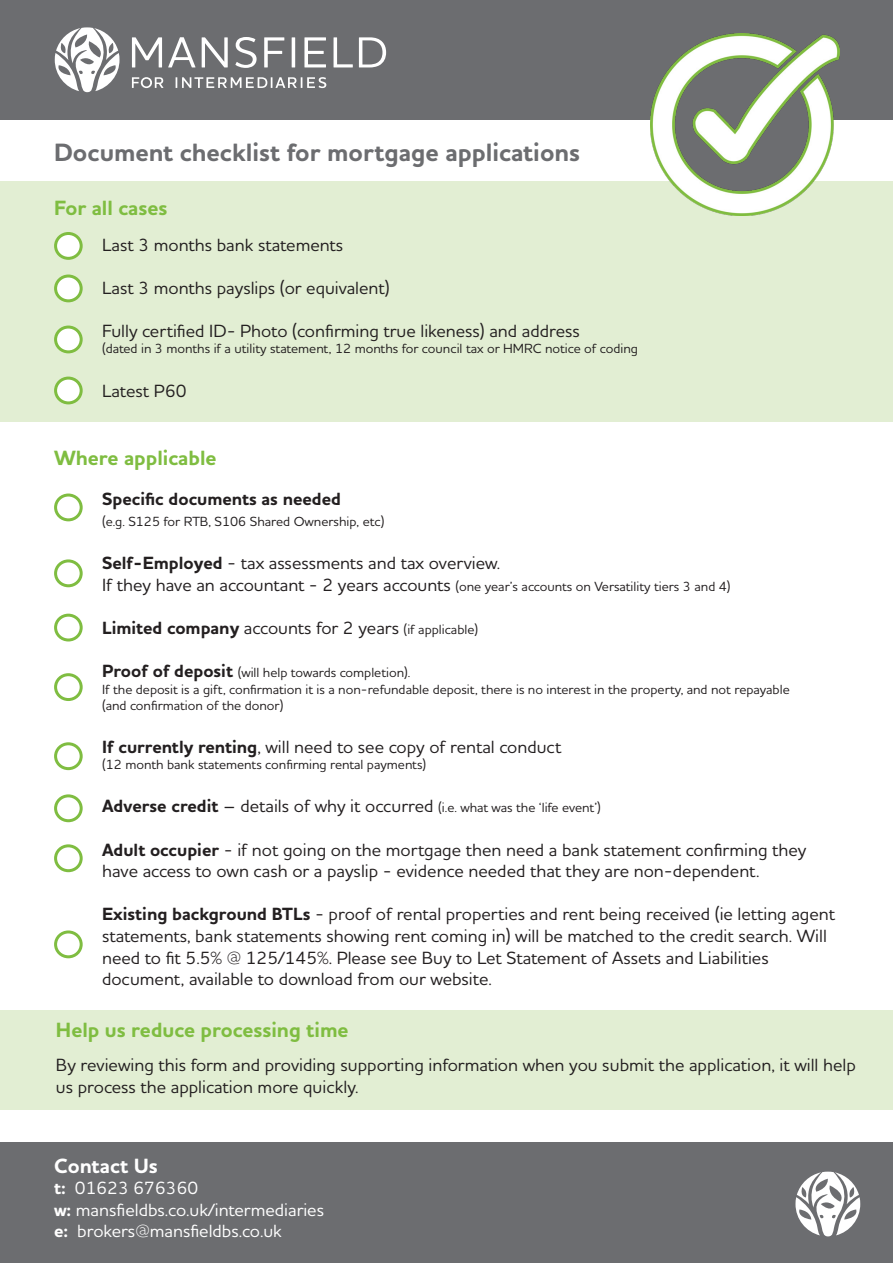
<style>
.page{position:relative;width:893px;height:1263px;background:#fff}
.page>*{position:absolute;margin:0;border:0;box-sizing:border-box;transform-origin:0 0}
.t1{font:700 25.5px "Houschka Pro";color:#6c6d70}
.t2{font:700 21px "Houschka Pro";color:#7fbd41}
.t3{font:700 21px "Houschka Pro";color:#fff}
.t4{font:500 18px/21.6px "Houschka Pro";color:#231f20}
.t5{font:500 18px "Houschka Pro";color:#fff}
.t6{font:700 18px "Houschka Pro";color:#231f20}
.t7{font:500 13.5px/16.2px "Houschka Pro";color:#231f20}
.s1{font-weight:700}
.s2{font-size:18px}
.s3{font-size:13.5px}
.s4{font-weight:700;font-size:18px}
</style>
<div class="page">
<div style="left:0;top:1010px;width:893px;height:100px;background:#e2eed3"></div>
<div style="left:0;top:1143px;width:893px;height:120px;background:#6c6d70"></div>
<div style="left:0;top:181px;width:893px;height:241px;background:#e2eed3"></div>
<div style="left:0;top:0;width:893px;height:119px;background:#6c6d70"></div>
<svg style="left:132px;top:37px;width:30px;height:30px"></svg>
<svg style="left:168px;top:37px;width:27px;height:30px"></svg>
<svg style="left:202px;top:37px;width:26px;height:30px"></svg>
<svg style="left:235px;top:37px;width:22px;height:31px"></svg>
<svg style="left:264px;top:37px;width:20px;height:30px"></svg>
<hr style="left:292px;top:37px;width:3px;height:30px;background:#fff">
<svg style="left:304px;top:37px;width:22px;height:30px"></svg>
<svg style="left:334px;top:37px;width:19px;height:30px"></svg>
<svg style="left:359px;top:37px;width:27px;height:30px"></svg>
<svg style="left:55px;top:27px;width:65px;height:65px"></svg>
<svg style="left:132px;top:77px;width:31px;height:11px"></svg>
<svg style="left:176px;top:77px;width:150px;height:11px"></svg>
<svg style="left:795px;top:1171px;width:65px;height:65px"></svg>
<div style="left:56px;top:233px;width:25px;height:25px;background:#fff;border-radius:50%"></div>
<div style="left:54px;top:232px;width:29px;height:28px;border:3px solid #7fbd41;border-radius:50%"></div>
<div style="left:56px;top:276px;width:25px;height:25px;background:#fff;border-radius:50%"></div>
<div style="left:54px;top:274px;width:29px;height:28px;border:3px solid #7fbd41;border-radius:50%"></div>
<div style="left:56px;top:327px;width:25px;height:25px;background:#fff;border-radius:50%"></div>
<div style="left:54px;top:326px;width:29px;height:27px;border:3px solid #7fbd41;border-radius:50%"></div>
<div style="left:56px;top:378px;width:25px;height:25px;background:#fff;border-radius:50%"></div>
<div style="left:54px;top:377px;width:29px;height:27px;border:3px solid #7fbd41;border-radius:50%"></div>
<div style="left:54px;top:493px;width:29px;height:28px;border:3px solid #7fbd41;border-radius:50%"></div>
<div style="left:54px;top:559px;width:29px;height:28px;border:3px solid #7fbd41;border-radius:50%"></div>
<div style="left:54px;top:614px;width:29px;height:27px;border:3px solid #7fbd41;border-radius:50%"></div>
<div style="left:54px;top:673px;width:29px;height:28px;border:3px solid #7fbd41;border-radius:50%"></div>
<div style="left:54px;top:742px;width:29px;height:28px;border:3px solid #7fbd41;border-radius:50%"></div>
<div style="left:54px;top:794px;width:29px;height:28px;border:3px solid #7fbd41;border-radius:50%"></div>
<div style="left:54px;top:844px;width:29px;height:28px;border:3px solid #7fbd41;border-radius:50%"></div>
<div style="left:54px;top:930px;width:29px;height:28px;border:3px solid #7fbd41;border-radius:50%"></div>
<img style="left:650px;top:33px;width:189px;height:182px">
<p class="t1" style="left:54px;top:136px;width:528px">Document checklist for mortgage applications</p>
<p class="t2" style="left:54px;top:194px;width:115px">For all cases</p>
<p class="t4" style="left:102px;top:233px;width:243px">Last 3 months bank statements</p>
<p class="t4" style="left:102px;top:277px;width:289px">Last 3 months payslips (or equivalent)</p>
<p class="t4" style="left:102px;top:320px;width:479px">Fully certified ID- Photo (confirming true likeness) and address</p>
<p class="t7" style="left:102px;top:340px;width:537px">(dated in 3 months if a utility statement, 12 months for council tax or HMRC notice of coding</p>
<p class="t4" style="left:102px;top:379px;width:86px">Latest P60</p>
<p class="t2" style="left:54px;top:445px;width:164px">Where applicable</p>
<p class="t6" style="left:102px;top:487px;width:241px">Specific documents as needed</p>
<p class="t7" style="left:102px;top:513px;width:284px">(e.g. S125 for RTB, S106 Shared Ownership, etc)</p>
<p class="t4" style="left:102px;top:552px;width:399px"><span class="s1">Self-Employed</span> - tax assessments and tax overview.</p>
<p class="t7" style="left:102px;top:578px;width:630px"><span class="s2">If they have an accountant - 2 years accounts</span> (one year’s accounts on Versatility tiers 3 and 4)</p>
<p class="t4" style="left:102px;top:617px;width:378px"><span class="s1">Limited company</span> accounts for 2 years <span class="s3">(if applicable)</span></p>
<p class="t7" style="left:102px;top:664px;width:689px"><span class="s4">Proof of deposit</span> (will help towards completion).<br>If the deposit is a gift, confirmation it is a non-refundable deposit, there is no interest in the property, and not repayable (and confirmation of the donor)</p>
<p class="t4" style="left:102px;top:736px;width:461px"><span class="s1">If currently renting</span>, will need to see copy of rental conduct</p>
<p class="t7" style="left:102px;top:756px;width:326px">(12 month bank statements confirming rental payments)</p>
<p class="t7" style="left:102px;top:799px;width:500px"><span class="s4">Adverse credit</span> <span class="s2">– details of why it occurred</span> (i.e. what was the ‘life event’)</p>
<p class="t4" style="left:102px;top:838px;width:706px"><span class="s1">Adult occupier</span> - if not going on the mortgage then need a bank statement confirming they have access to own cash or a payslip - evidence needed that they are non-dependent.</p>
<p class="t4" style="left:102px;top:903px;width:734px"><span class="s1">Existing background BTLs</span> - proof of rental properties and rent being received (ie letting agent statements, bank statements showing rent coming in) will be matched to the credit search. Will need to fit 5.5% @ 125/145%. Please see Buy to Let Statement of Assets and Liabilities document, available to download from our website.</p>
<p class="t2" style="left:56px;top:1016px;width:294px">Help us reduce processing time</p>
<p class="t4" style="left:56px;top:1053px;width:801px">By reviewing this form and providing supporting information when you submit the application, it will help us process the application more quickly.</p>
<p class="t3" style="left:54px;top:1152px;width:106px">Contact Us</p>
<p class="t5" style="left:54px;top:1176px;width:146px"><span class="s1">t:</span> 01623 676360</p>
<p class="t5" style="left:54px;top:1198px;width:272px"><span class="s1">w:</span> mansfieldbs.co.uk/intermediaries</p>
<p class="t5" style="left:54px;top:1220px;width:229px"><span class="s1">e:</span> brokers@mansfieldbs.co.uk</p>
</div>
